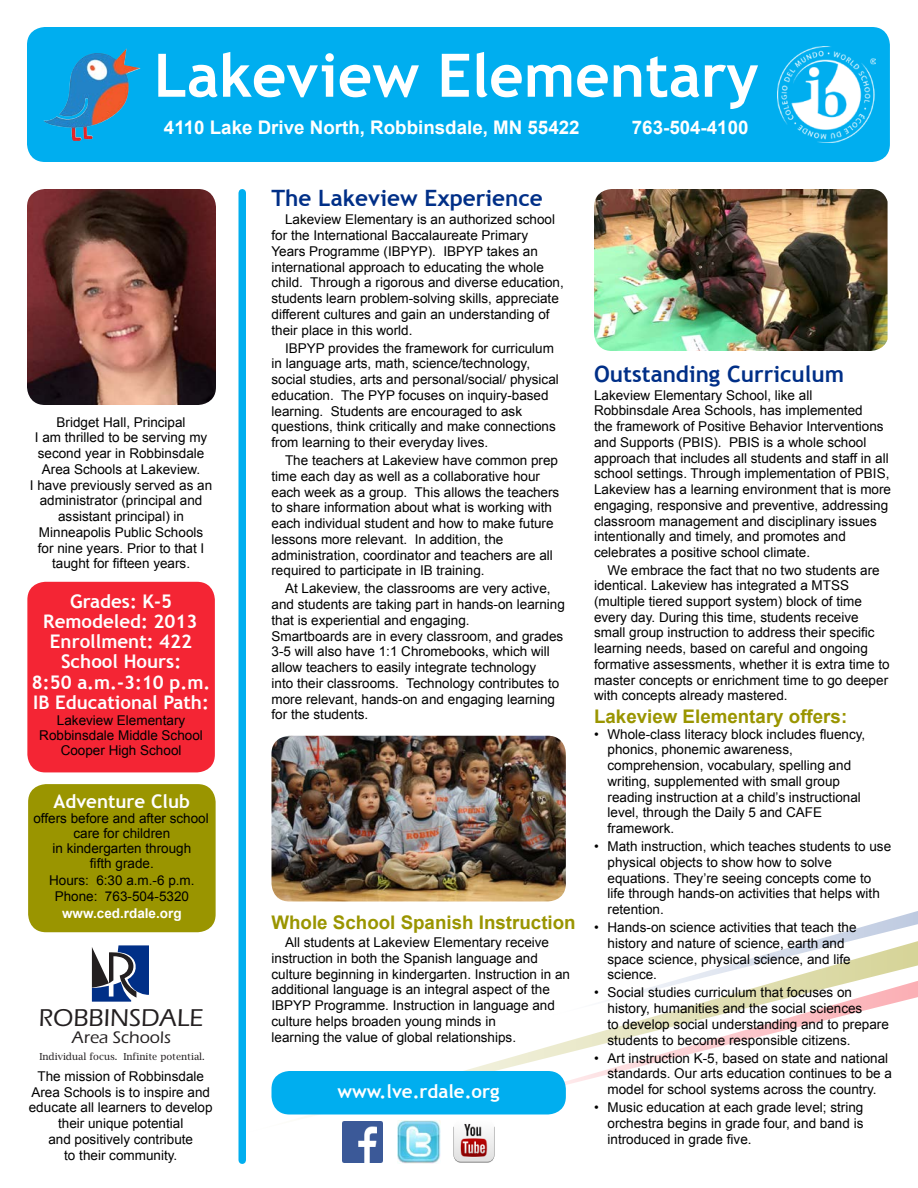
<style>
.page{position:relative;width:918px;height:1188px;background:#fff}
.page>*{position:absolute;margin:0;border:0;box-sizing:border-box;transform-origin:0 0}
.t1{font:700 60px "Trebuchet MS";color:#fff}
.t2{font:500 25.2px "Eras ITC";color:#231f20}
.t3{font:700 22.5px "Trebuchet MS";color:#002f87}
.t4{font:700 18.75px/20.2px "Trebuchet MS";color:#fff;text-align:center}
.t5{font:700 18.75px "Arial";color:#9a9500}
.t6{font:700 18.75px "Arial";color:#fff}
.t7{font:500 17.4px "Eras ITC";color:#231f20}
.t8{font:13.5px/15.8px "Arial";color:#000}
.t9{font:700 13.5px "Arial";color:#fff}
.t10{font:9.6px "Lucida Bright";color:#231f20}
</style>
<div class="page">
<svg style="left:464px;top:911px;width:454px;height:199px"></svg>
<div style="left:27px;top:27px;width:863px;height:135px;background:#00aeef;border-radius:18px"></div>
<img style="left:44px;top:48px;width:96px;height:93px">
<div style="left:238px;top:193px;width:8px;height:967px;background:#00aeef"></div>
<img style="left:27px;top:189px;width:189px;height:216px">
<div style="left:27px;top:582px;width:188px;height:190px;background:#f42534;border-radius:18px"></div>
<div style="left:28px;top:784px;width:188px;height:148px;background:#9a9500;border-radius:18px"></div>
<svg style="left:92px;top:945px;width:57px;height:57px"></svg>
<div style="left:272px;top:1071px;width:294px;height:43px;background:#00aeef;border-radius:18px"></div>
<img style="left:272px;top:736px;width:294px;height:166px">
<img style="left:594px;top:189px;width:294px;height:162px">
<img style="left:342px;top:1122px;width:41px;height:40px">
<img style="left:397px;top:1120px;width:43px;height:44px">
<img style="left:453px;top:1123px;width:42px;height:39px">
<img style="left:778px;top:46px;width:98px;height:96px">
<h1 class="t1" style="left:154px;top:38px;width:606px">Lakeview Elementary</h1>
<h3 class="t6" style="left:164px;top:115px;width:417px">4110 Lake Drive North, Robbinsdale, MN 55422</h3>
<h3 class="t6" style="left:632px;top:115px;width:118px">763-504-4100</h3>
<p class="t8" style="left:30px;top:414px;width:184px;text-align:center">Bridget Hall, Principal<br>I am thrilled to be serving my second year in Robbinsdale<br>Area Schools at Lakeview.<br>I have previously served as an administrator (principal and assistant principal) in<br>Minneapolis Public Schools for nine years. Prior to that I taught for fifteen years.</p>
<h3 class="t4" style="left:32px;top:591px;width:180px">Grades: K-5<br>Remodeled: 2013<br>Enrollment: 422<br>School Hours:<br>8:50 a.m.-3:10 p.m.<br>IB Educational Path:</h3>
<p class="t8" style="left:39px;top:713px;width:165px;line-height:15px;text-align:center">Lakeview Elementary<br>Robbinsdale Middle School<br>Cooper High School</p>
<h3 class="t4" style="left:54px;top:792px;width:138px">Adventure Club</h3>
<p class="t8" style="left:33px;top:811px;width:177px;line-height:15px;text-align:center">offers before and after school care for children<br>in kindergarten through<br>fifth grade.</p>
<p class="t8" style="left:49px;top:872px;width:147px;line-height:16.5px;text-align:center">Hours: 6:30 a.m.-6 p.m.<br>Phone: 763-504-5320</p>
<p class="t9" style="left:62px;top:904px;width:121px">www.ced.rdale.org</p>
<h2 class="t2" style="left:39px;top:1003px;width:166px">ROBBINSDALE</h2>
<p class="t7" style="left:72px;top:1028px;width:100px">Area Schools</p>
<p class="t10" style="left:39px;top:1052px;width:167px">Individual focus. Infinite potential.</p>
<p class="t8" style="left:29px;top:1068px;width:185px;text-align:center">The mission of Robbinsdale<br>Area Schools is to inspire and educate all learners to develop their unique potential<br>and positively contribute<br>to their community.</p>
<h3 class="t3" style="left:272px;top:184px;width:273px">The Lakeview Experience</h3>
<p class="t8" style="left:272px;top:212px;width:294px;text-indent:14px">Lakeview Elementary is an authorized school for the International Baccalaureate Primary Years Programme (IBPYP). IBPYP takes an international approach to educating the whole child. Through a rigorous and diverse education, students learn problem-solving skills, appreciate different cultures and gain an understanding of their place in this world.</p>
<p class="t8" style="left:272px;top:340px;width:289px;text-indent:14px">IBPYP provides the framework for curriculum in language arts, math, science/technology, social studies, arts and personal/social/ physical education. The PYP focuses on inquiry-based learning. Students are encouraged to ask questions, think critically and make connections from learning to their everyday lives.</p>
<p class="t8" style="left:272px;top:453px;width:289px;text-indent:14px">The teachers at Lakeview have common prep time each day as well as a collaborative hour each week as a group. This allows the teachers to share information about what is working with each individual student and how to make future lessons more relevant. In addition, the administration, coordinator and teachers are all required to participate in IB training.</p>
<p class="t8" style="left:272px;top:581px;width:295px;text-indent:14px">At Lakeview, the classrooms are very active, and students are taking part in hands-on learning that is experiential and engaging.<br>Smartboards are in every classroom, and grades 3-5 will also have 1:1 Chromebooks, which will allow teachers to easily integrate technology<br>into their classrooms. Technology contributes to more relevant, hands-on and engaging learning for the students.</p>
<h3 class="t5" style="left:272px;top:910px;width:306px">Whole School Spanish Instruction</h3>
<p class="t8" style="left:272px;top:935px;width:300px;text-indent:14px">All students at Lakeview Elementary receive instruction in both the Spanish language and culture beginning in kindergarten. Instruction in an additional language is an integral aspect of the IBPYP Programme. Instruction in language and culture helps broaden young minds in<br>learning the value of global relationships.</p>
<h3 class="t4" style="left:337px;top:1081px;width:164px">www.lve.rdale.org</h3>
<h3 class="t3" style="left:594px;top:360px;width:252px">Outstanding Curriculum</h3>
<p class="t8" style="left:594px;top:387px;width:299px">Lakeview Elementary School, like all<br>Robbinsdale Area Schools, has implemented<br>the framework of Positive Behavior Interventions and Supports (PBIS). PBIS is a whole school approach that includes all students and staff in all school settings. Through implementation of PBIS, Lakeview has a learning environment that is more engaging, responsive and preventive, addressing classroom management and disciplinary issues intentionally and timely, and promotes and celebrates a positive school climate.</p>
<p class="t8" style="left:594px;top:563px;width:297px;text-indent:14px">We embrace the fact that no two students are identical. Lakeview has integrated a MTSS (multiple tiered support system) block of time every day. During this time, students receive small group instruction to address their specific learning needs, based on careful and ongoing formative assessments, whether it is extra time to master concepts or enrichment time to go deeper with concepts already mastered.</p>
<h3 class="t5" style="left:594px;top:704px;width:255px">Lakeview Elementary offers:</h3>
<p class="t8" style="left:608px;top:726px;width:259px;text-indent:-14px">• Whole-class literacy block includes fluency, phonics, phonemic awareness, comprehension, vocabulary, spelling and writing, supplemented with small group reading instruction at a child’s instructional level, through the Daily 5 and CAFE framework.</p>
<p class="t8" style="left:608px;top:839px;width:285px;text-indent:-14px">• Math instruction, which teaches students to use physical objects to show how to solve equations. They’re seeing concepts come to life through hands-on activities that helps with retention.</p>
<p class="t8" style="left:608px;top:920px;width:251px;text-indent:-14px">• Hands-on science activities that teach the history and nature of science, earth and space science, physical science, and life science.</p>
<p class="t8" style="left:608px;top:985px;width:283px;text-indent:-14px">• Social studies curriculum that focuses on history, humanities and the social sciences<br>to develop social understanding and to prepare students to become responsible citizens.</p>
<p class="t8" style="left:608px;top:1050px;width:286px;text-indent:-14px">• Art instruction K-5, based on state and national standards. Our arts education continues to be a model for school systems across the country.</p>
<p class="t8" style="left:608px;top:1100px;width:257px;text-align:justify;text-indent:-14px">• Music education at each grade level; string orchestra begins in grade four, and band is introduced in grade five.</p>
</div>
